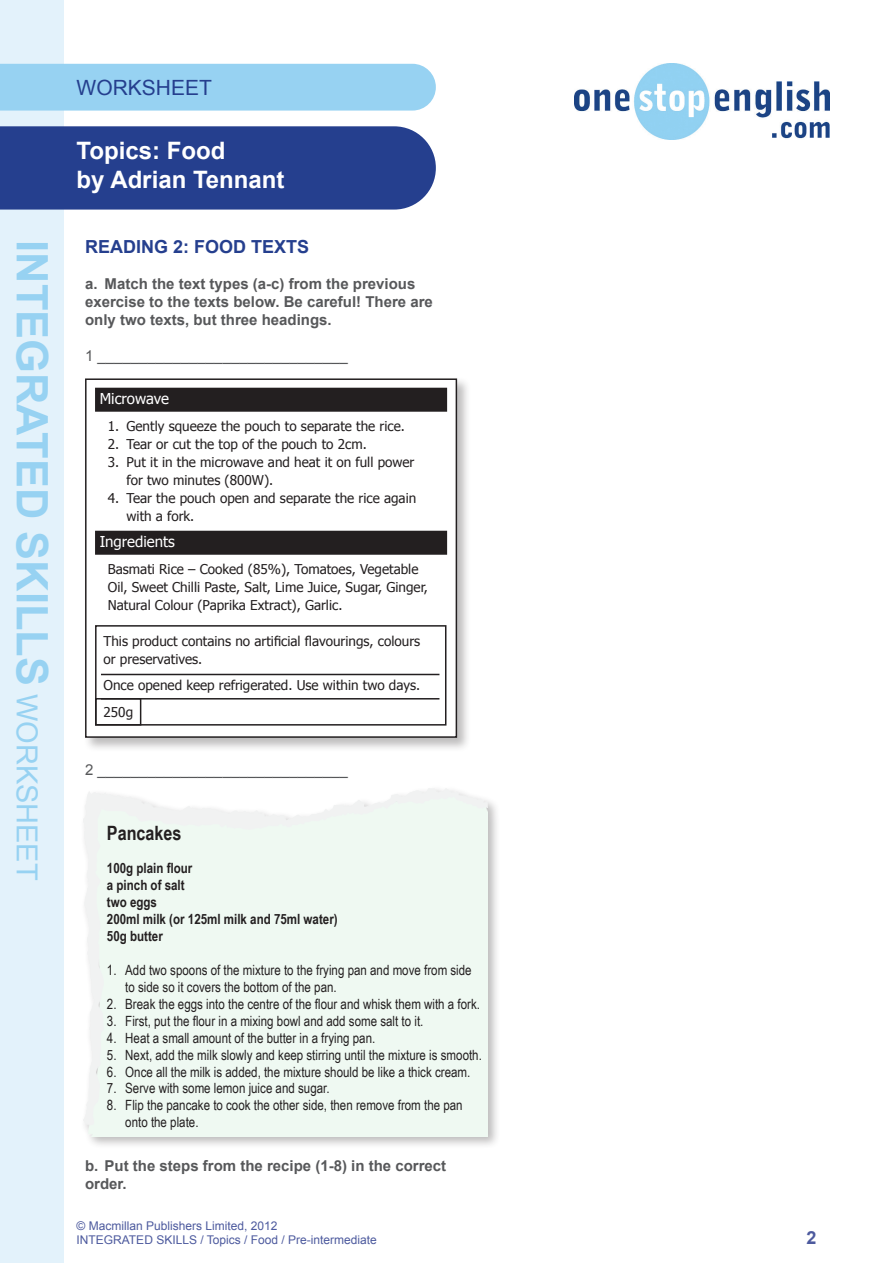
<style>
.page{position:relative;width:893px;height:1263px;background:#fff}
.page>*{position:absolute;margin:0;border:0;box-sizing:border-box;transform-origin:0 0}
.t1{font:700 43.35px "Arial";color:#97d2f2}
.t2{font:700 24px/28.8px "Arial";color:#fff}
.t3{font:21px "Arial";color:#253f8e}
.Body_Arial{font:700 19.8px "Arial Narrow";color:#231f20}
.Body_Arial-2{font:700 18px "Arial";color:#253f8e}
.t4{font:700 18px "Arial";color:#4d5a9e}
.Body_Arial-3{font:700 15px/18px "Arial";color:#57585a}
.Body_Arial-4{font:15px "Arial";color:#57585a}
.Body_Arial-5{font:15px "Tahoma";color:#fff}
.Body_Arial-6{font:14.1px/17px "Arial Narrow";color:#231f20}
.Body_Arial-7{font:700 14.1px "Arial Narrow";color:#231f20}
.Body_Arial-8{font:13.5px/18px "Tahoma";color:#231f20}
.t5{font:12px/14.4px "Arial";color:#4d5a9e}
.s1{font-weight:400;font-size:28.95px}
</style>
<div class="page">
<div style="left:0;top:0;width:64px;height:1263px;background:#e3f2fb"></div>
<img style="left:575px;top:64px;width:254px;height:75px">
<div style="left:0;top:126px;width:436px;height:84px;background:#253f8e"></div>
<div style="left:0;top:64px;width:436px;height:47px;background:#97d2f2"></div>
<div style="left:80px;top:785px;width:420px;height:364px;background:#231f20;opacity:.3"></div>
<div style="left:83px;top:789px;width:405px;height:347px;background:#eff9f2"></div>
<div style="left:83px;top:377px;width:388px;height:375px;background:#231f20;opacity:.3"></div>
<div style="left:86px;top:379px;width:370px;height:358px;background:#fff"></div>
<div style="left:95px;top:388px;width:352px;height:24px;background:#231f20"></div>
<div style="left:95px;top:531px;width:352px;height:24px;background:#231f20"></div>
<div style="left:85px;top:378px;width:372px;height:360px;border:2px solid #231f20"></div>
<div style="left:95px;top:625px;width:351px;height:100px;border:2px solid #231f20"></div>
<hr style="left:101px;top:674px;width:338px;height:1px;background:#231f20">
<hr style="left:101px;top:698px;width:338px;height:1px;background:#231f20">
<div style="left:95px;top:698px;width:46px;height:27px;border:2px solid #231f20"></div>
<h3 class="t3" style="left:77px;top:74px;width:137px">WORKSHEET</h3>
<h2 class="t2" style="left:77px;top:137px;width:210px">Topics: Food<br>by Adrian Tennant</h2>
<h1 class="t1" style="left:61px;top:240px;width:642px;rotate:90deg">INTEGRATED SKILLS <span class="s1">WORKSHEET</span></h1>
<p class="Body_Arial-2" style="left:85px;top:235px;width:226px">READING 2: FOOD TEXTS</p>
<p class="Body_Arial-3" style="left:85px;top:276px;width:349px">a. Match the text types (a-c) from the previous exercise to the texts below. Be careful! There are only two texts, but three headings.</p>
<p class="Body_Arial-4" style="left:85px;top:346px;width:264px">1 ______________________________</p>
<p class="Body_Arial-5" style="left:100px;top:389px;width:71px">Microwave</p>
<p class="Body_Arial-8" style="left:108px;top:416px;width:299px">1. Gently squeeze the pouch to separate the rice.</p>
<p class="Body_Arial-8" style="left:108px;top:434px;width:260px">2. Tear or cut the top of the pouch to 2cm.</p>
<p class="Body_Arial-8" style="left:127px;top:452px;width:289px;text-indent:-19px">3. Put it in the microwave and heat it on full power for two minutes (800W).</p>
<p class="Body_Arial-8" style="left:127px;top:488px;width:291px;text-indent:-19px">4. Tear the pouch open and separate the rice again with a fork.</p>
<p class="Body_Arial-5" style="left:100px;top:532px;width:77px">Ingredients</p>
<p class="Body_Arial-8" style="left:108px;top:559px;width:321px">Basmati Rice – Cooked (85%), Tomatoes, Vegetable<br>Oil, Sweet Chilli Paste, Salt, Lime Juice, Sugar, Ginger,<br>Natural Colour (Paprika Extract), Garlic.</p>
<p class="Body_Arial-8" style="left:104px;top:631px;width:318px">This product contains no artificial flavourings, colours or preservatives.</p>
<p class="Body_Arial-8" style="left:104px;top:676px;width:318px">Once opened keep refrigerated. Use within two days.</p>
<p class="Body_Arial-8" style="left:104px;top:702px;width:31px">250g</p>
<p class="Body_Arial-4" style="left:85px;top:760px;width:264px">2 ______________________________</p>
<p class="Body_Arial" style="left:107px;top:818px;width:76px">Pancakes</p>
<p class="Body_Arial-7" style="left:107px;top:858px;width:87px">100g plain flour</p>
<p class="Body_Arial-7" style="left:107px;top:875px;width:79px">a pinch of salt</p>
<p class="Body_Arial-7" style="left:107px;top:892px;width:52px">two eggs</p>
<p class="Body_Arial-7" style="left:107px;top:908px;width:232px">200ml milk (or 125ml milk and 75ml water)</p>
<p class="Body_Arial-7" style="left:107px;top:925px;width:57px">50g butter</p>
<p class="Body_Arial-6" style="left:125px;top:961px;width:348px;text-indent:-18px">1. Add two spoons of the mixture to the frying pan and move from side to side so it covers the bottom of the pan.</p>
<p class="Body_Arial-6" style="left:107px;top:995px;width:375px">2. Break the eggs into the centre of the flour and whisk them with a fork.</p>
<p class="Body_Arial-6" style="left:107px;top:1012px;width:318px">3. First, put the flour in a mixing bowl and add some salt to it.</p>
<p class="Body_Arial-6" style="left:107px;top:1029px;width:270px">4. Heat a small amount of the butter in a frying pan.</p>
<p class="Body_Arial-6" style="left:107px;top:1045px;width:376px">5. Next, add the milk slowly and keep stirring until the mixture is smooth.</p>
<p class="Body_Arial-6" style="left:107px;top:1062px;width:365px">6. Once all the milk is added, the mixture should be like a thick cream.</p>
<p class="Body_Arial-6" style="left:107px;top:1079px;width:224px">7. Serve with some lemon juice and sugar.</p>
<p class="Body_Arial-6" style="left:125px;top:1096px;width:339px;text-indent:-18px">8. Flip the pancake to cook the other side, then remove from the pan onto the plate.</p>
<p class="Body_Arial-3" style="left:85px;top:1158px;width:363px">b. Put the steps from the recipe (1-8) in the correct order.</p>
<p class="t5" style="left:77px;top:1218px;width:302px">© Macmillan Publishers Limited, 2012<br>INTEGRATED SKILLS / Topics / Food / Pre-intermediate</p>
<p class="t4" style="left:806px;top:1226px;width:12px">2</p>
</div>
